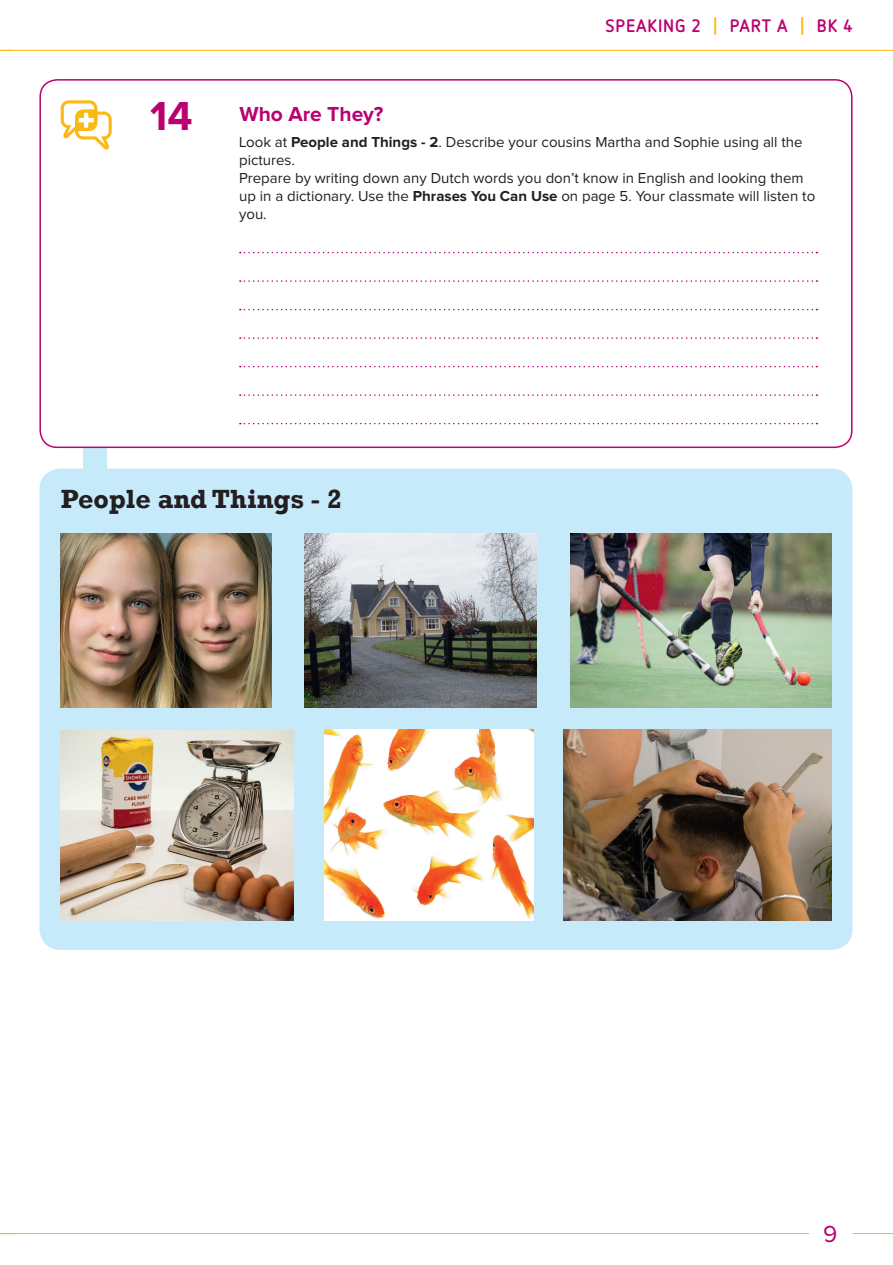
<style>
.page{position:relative;width:893px;height:1265px;background:#fff}
.page>*{position:absolute;margin:0;border:0;box-sizing:border-box;transform-origin:0 0}
.t1{font:700 42px "Proxima Nova";color:#ba0170}
.t2{font:700 27px "Rockwell";color:#231f20}
.t3{font:24px "Proxima Nova";color:#ba0170}
.t4{font:700 21px "Proxima Nova";color:#ba0170}
.t5{font:700 18px "Netto OT";letter-spacing:.05em;color:#ba0170}
.t6{font:15px/18px "Proxima Nova";color:#231f20}
.s1{color:#fcb814}
.s2{font-weight:700}
</style>
<div class="page">
<hr style="left:0;top:1233px;width:893px;height:1px;background:#fcb814">
<div style="left:809px;top:1209px;width:43px;height:43px;background:#fff"></div>
<hr style="left:0;top:50px;width:893px;height:1px;background:#fcb814">
<div style="left:39px;top:468px;width:813px;height:482px;background:#c6eafa;border-radius:21px"></div>
<svg style="left:240px;top:252px;width:577px;height:1px"></svg>
<svg style="left:240px;top:280px;width:577px;height:2px"></svg>
<svg style="left:240px;top:309px;width:577px;height:1px"></svg>
<svg style="left:240px;top:337px;width:577px;height:2px"></svg>
<svg style="left:240px;top:366px;width:577px;height:1px"></svg>
<svg style="left:240px;top:394px;width:577px;height:2px"></svg>
<svg style="left:71px;top:422px;width:746px;height:165px"></svg>
<img style="left:61px;top:730px;width:232px;height:191px">
<img style="left:324px;top:729px;width:209px;height:192px">
<img style="left:563px;top:729px;width:268px;height:192px">
<img style="left:570px;top:534px;width:261px;height:173px">
<img style="left:61px;top:534px;width:210px;height:173px">
<img style="left:305px;top:534px;width:232px;height:173px">
<svg style="left:61px;top:100px;width:51px;height:50px"></svg>
<h1 class="t1" style="left:150px;top:97px;width:44px">14</h1>
<h3 class="t4" style="left:239px;top:104px;width:146px">Who Are They?</h3>
<p class="t5" style="left:605px;top:15px;width:249px">SPEAKING 2 <span class="s1">|</span> PART A <span class="s1">|</span> BK 4</p>
<p class="t6" style="left:239px;top:134px;width:577px">Look at <span class="s2">People and Things - 2</span>. Describe your cousins Martha and Sophie using all the pictures.<br>Prepare by writing down any Dutch words you don’t know in English and looking them up in a dictionary. Use the <span class="s2">Phrases You Can Use</span> on page 5. Your classmate will listen to you.</p>
<h2 class="t2" style="left:61px;top:482px;width:283px">People and Things - 2</h2>
<h3 class="t3" style="left:823px;top:1223px;width:16px">9</h3>
</div>
